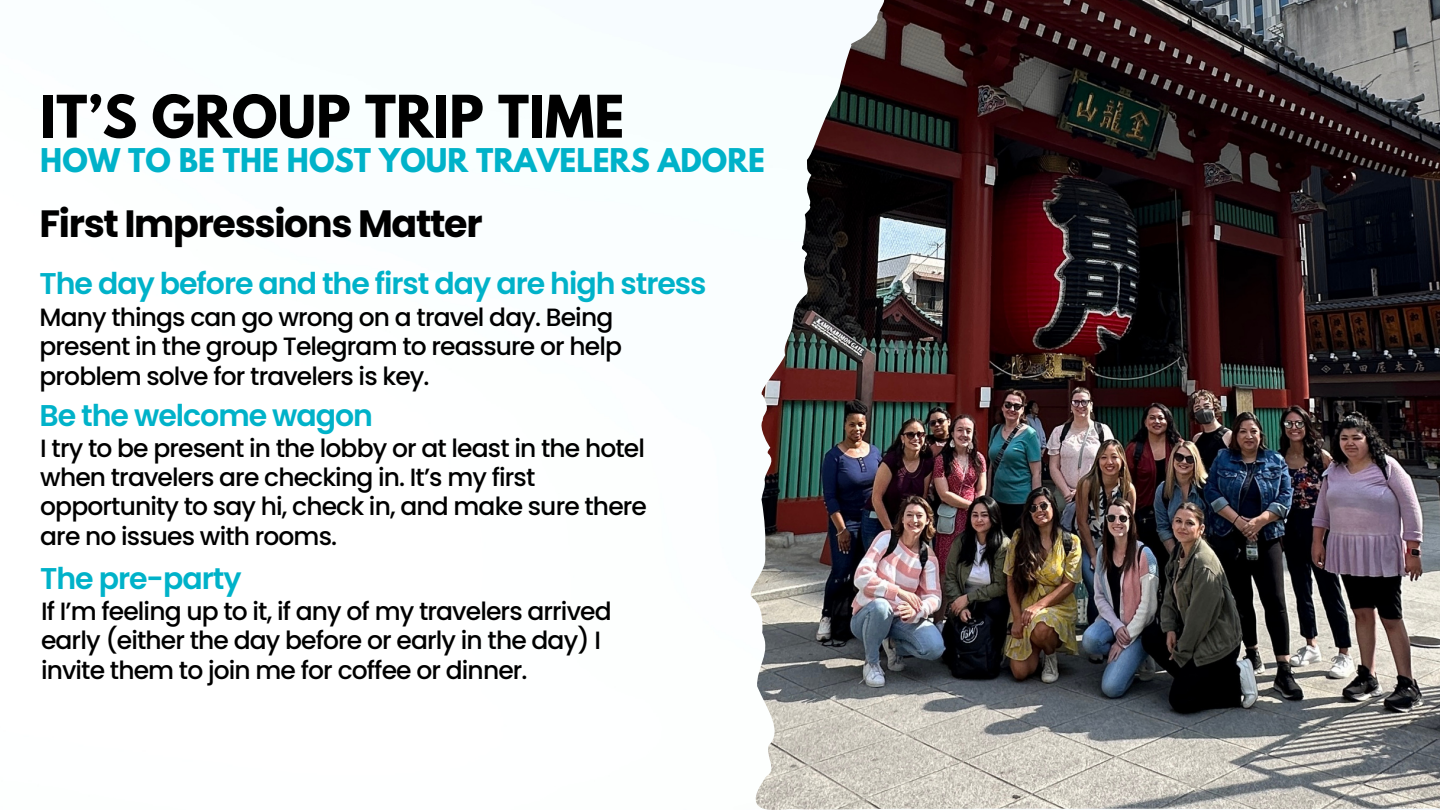
<style>
.page{position:relative;width:1440px;height:810px;background:#fff}
.page>*{position:absolute;margin:0;border:0;box-sizing:border-box;transform-origin:0 0}
.t1{font:700 52px "League Spartan";color:#000}
.t2{font:700 38px "Poppins";letter-spacing:-.035em;color:#000}
.t3{font:600 30px "Poppins";letter-spacing:-.035em;color:#00b2c9}
.t4{font:700 29px "League Spartan";color:#00b2c9}
.t5{font:500 25px/29.2px "Poppins";letter-spacing:-.035em;color:#000}
</style>
<div class="page">
<img style="left:751px;top:0;width:689px;height:810px">
<p class="t1" style="left:40px;top:91px;width:586px">IT’S GROUP TRIP TIME</p>
<p class="t4" style="left:40px;top:146px;width:726px">HOW TO BE THE HOST YOUR TRAVELERS ADORE</p>
<p class="t2" style="left:40px;top:197px;width:445px">First Impressions Matter</p>
<p class="t3" style="left:40px;top:263px;width:669px">The day before and the first day are high stress</p>
<p class="t5" style="left:40px;top:303px;width:584px">Many things can go wrong on a travel day. Being present in the group Telegram to reassure or help problem solve for travelers is key.</p>
<p class="t3" style="left:40px;top:394px;width:335px">Be the welcome wagon</p>
<p class="t5" style="left:40px;top:434px;width:608px">I try to be present in the lobby or at least in the hotel when travelers are checking in. It’s my first opportunity to say hi, check in, and make sure there are no issues with rooms.</p>
<p class="t3" style="left:40px;top:557px;width:203px">The pre-party</p>
<p class="t5" style="left:41px;top:597px;width:572px">If I’m feeling up to it, if any of my travelers arrived early (either the day before or early in the day) I invite them to join me for coffee or dinner.</p>
</div>
